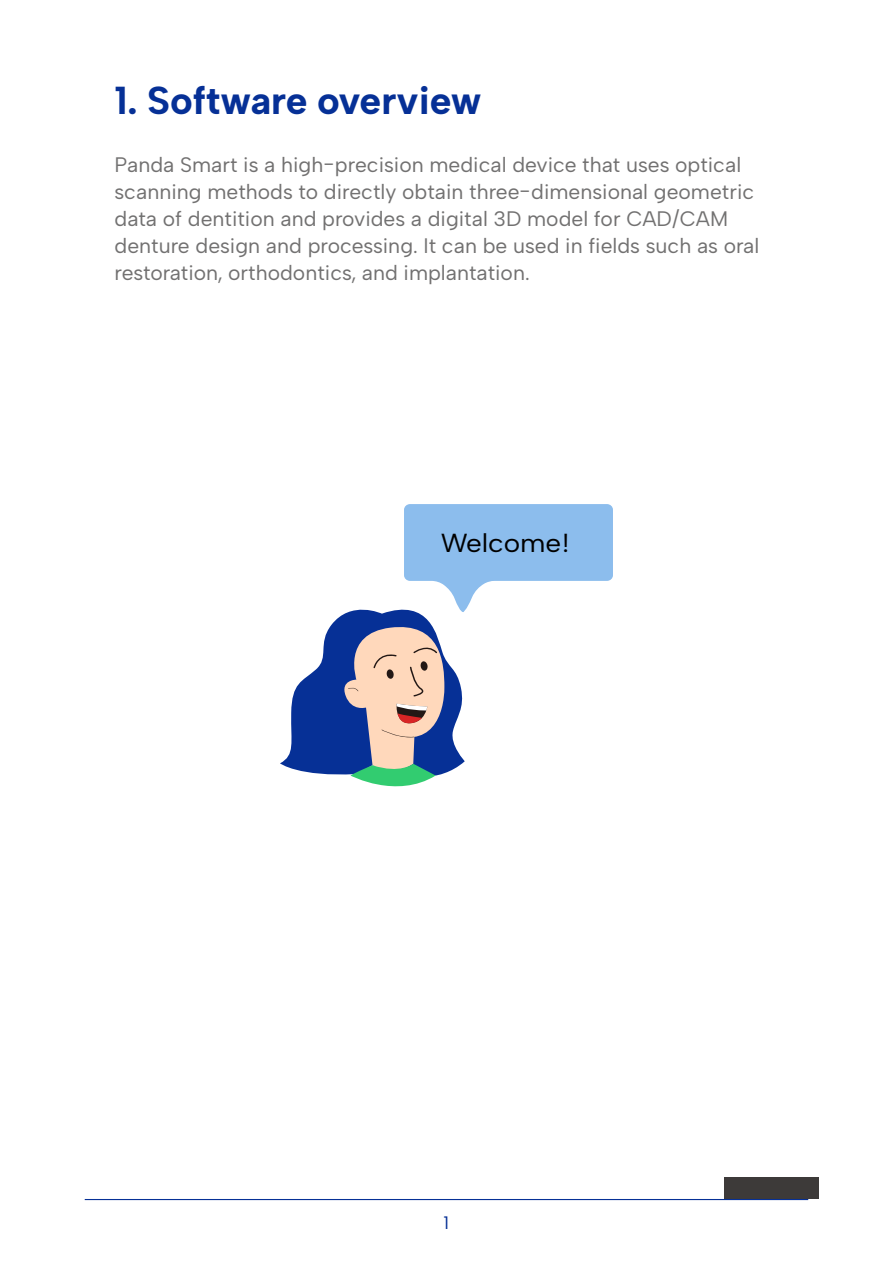
<style>
.page{position:relative;width:893px;height:1263px;background:#fff}
.page>*{position:absolute;margin:0;border:0;box-sizing:border-box;transform-origin:0 0}
.t1{font:700 39px "Albert Sans";color:#063096}
.t2{font:26.1px "Albert Sans";color:#000;scale:1.07 1}
.t3{font:21px/27px "Albert Sans";color:#727171}
.t4{font:18px "Albert Sans";color:#063096}
</style>
<div class="page">
<div style="left:725px;top:1177px;width:94px;height:21px;background:#3d3a39"></div>
<hr style="left:85px;top:1199px;width:723px;height:1px;background:#063096">
<svg style="left:280px;top:504px;width:445px;height:674px"></svg>
<h1 class="t1" style="left:115px;top:75px;width:368px">1. Software overview</h1>
<p class="t3" style="left:115px;top:151px;width:646px">Panda Smart is a high-precision medical device that uses optical scanning methods to directly obtain three-dimensional geometric data of dentition and provides a digital 3D model for CAD/CAM denture design and processing. It can be used in fields such as oral restoration, orthodontics, and implantation.</p>
<p class="t2" style="left:441px;top:526px;width:122px">Welcome!</p>
<p class="t4" style="left:443px;top:1211px;width:7px">1</p>
</div>
